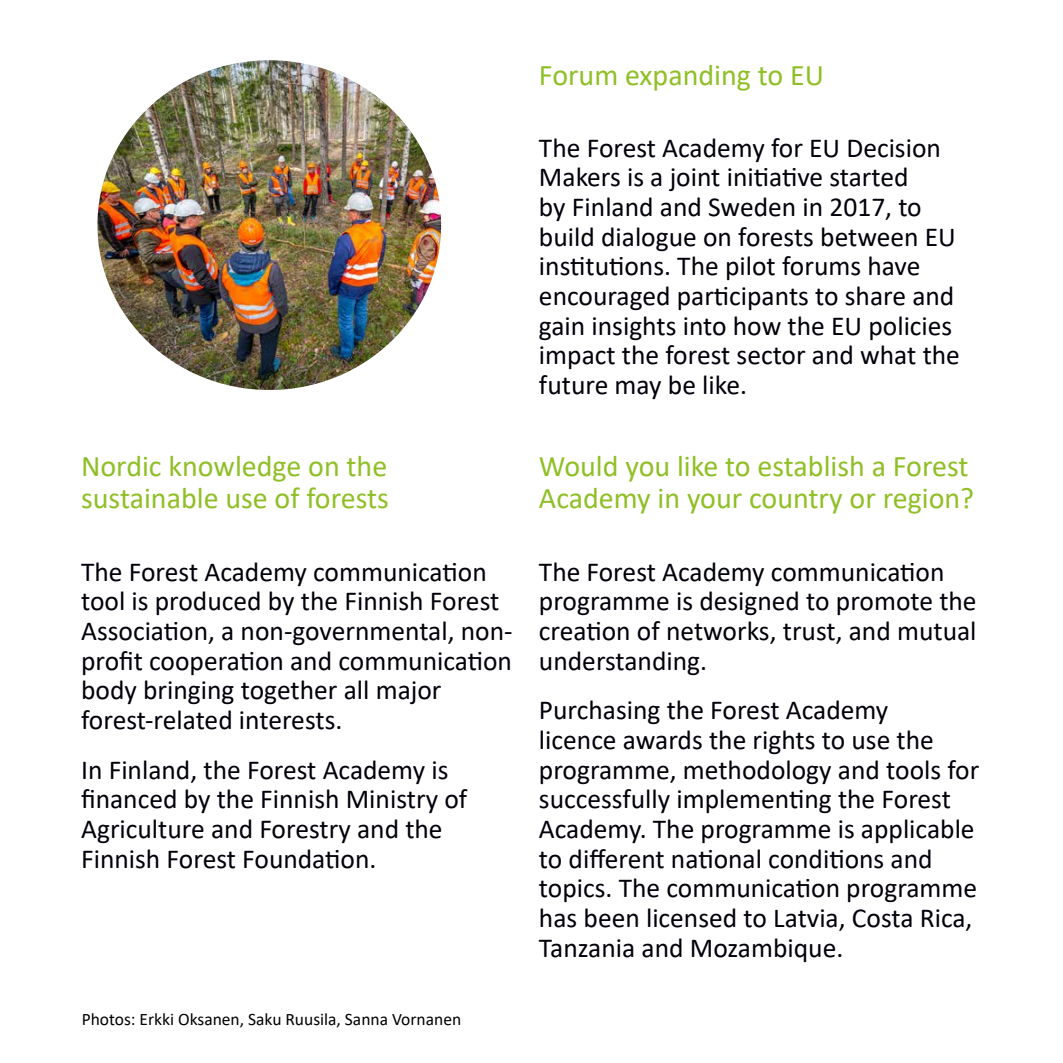
<style>
.page{position:relative;width:1063px;height:1063px;background:#fff}
.page>*{position:absolute;margin:0;border:0;box-sizing:border-box;transform-origin:0 0}
.t1{font:30px/32.2px "Calibri";color:#8fbf25}
.t2{font:27.5px/29.8px "Calibri";color:#00000a}
.t3{font:17.5px "Calibri";color:#000}
</style>
<div class="page">
<img style="left:97px;top:60px;width:344px;height:330px">
<p class="t1" style="left:81px;top:449px;width:309px">Nordic knowledge on the sustainable use of forests</p>
<p class="t2" style="left:81px;top:556px;width:433px">The Forest Academy communication tool is produced by the Finnish Forest Association, a non-governmental, non&shy;profit cooperation and communication body bringing together all major forest-related interests.</p>
<p class="t2" style="left:81px;top:754px;width:388px">In Finland, the Forest Academy is financed by the Finnish Ministry of<br>Agriculture and Forestry and the<br>Finnish Forest Foundation.</p>
<p class="t3" style="left:82px;top:1007px;width:381px">Photos: Erkki Oksanen, Saku Ruusila, Sanna Vornanen</p>
<p class="t1" style="left:539px;top:58px;width:287px">Forum expanding to EU</p>
<p class="t2" style="left:539px;top:132px;width:423px">The Forest Academy for EU Decision Makers is a joint initiative started<br>by Finland and Sweden in 2017, to build dialogue on forests between EU institutions. The pilot forums have encouraged participants to share and gain insights into how the EU policies impact the forest sector and what the future may be like.</p>
<p class="t1" style="left:539px;top:449px;width:437px">Would you like to establish a Forest<br>Academy in your country or region?</p>
<p class="t2" style="left:539px;top:556px;width:439px">The Forest Academy communication programme is designed to promote the creation of networks, trust, and mutual understanding.</p>
<p class="t2" style="left:539px;top:695px;width:442px">Purchasing the Forest Academy<br>licence awards the rights to use the programme, methodology and tools for successfully implementing the Forest Academy. The programme is applicable to different national conditions and topics. The communication programme has been licensed to Latvia, Costa Rica, Tanzania and Mozambique.</p>
</div>
